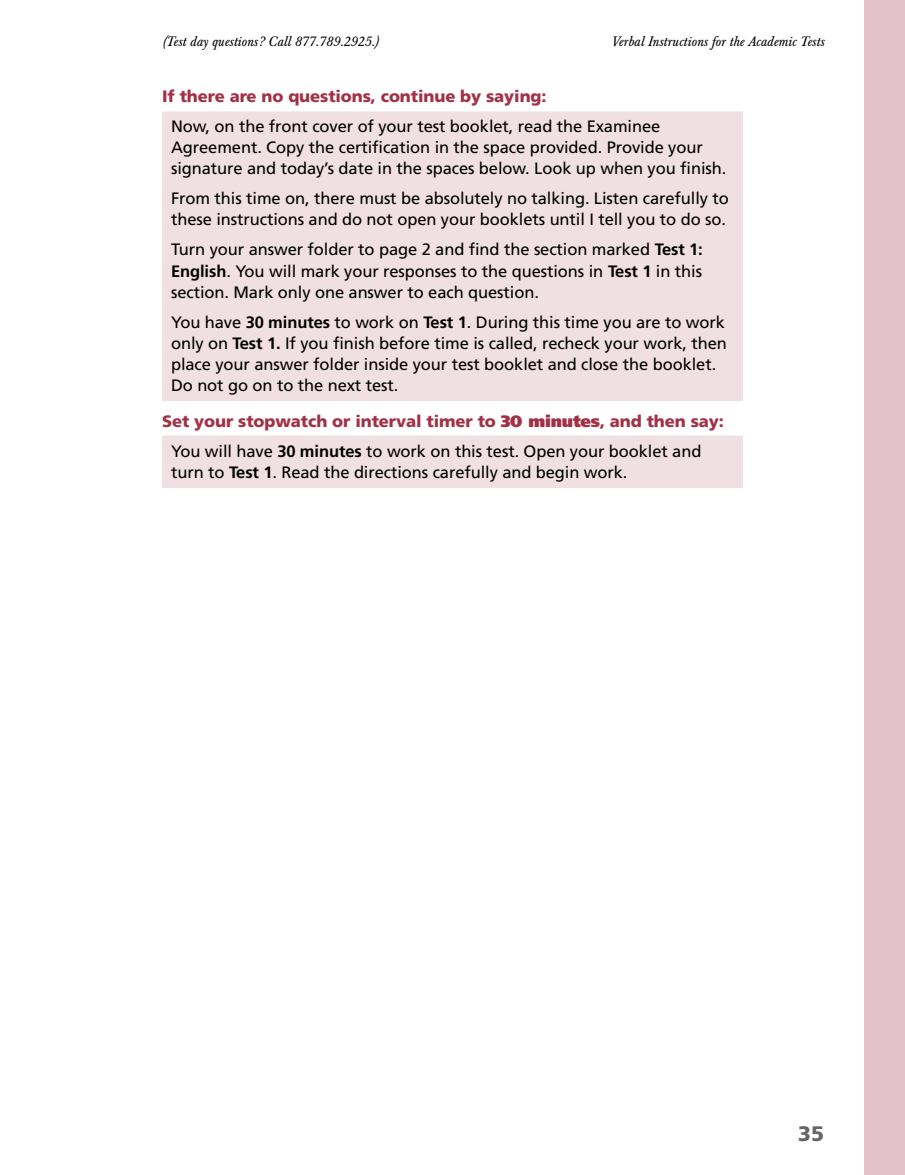
<style>
.page{position:relative;width:905px;height:1175px;background:#fff}
.page>*{position:absolute;margin:0;border:0;box-sizing:border-box;transform-origin:0 0}
.t1{font:900 21px "Frutiger LT Std";color:#666}
.t2{font:16.5px/21px "Frutiger LT Std";letter-spacing:-.005em;color:#000}
.t3{font:900 16.5px "Frutiger LT Std";letter-spacing:-.005em;color:#a23046}
.t4{font:italic 13.5px "Baskerville Pro";color:#000}
.s1{font-weight:700}
.s2{font-weight:900;color:#a23046}
</style>
<div class="page">
<div style="left:162px;top:111px;width:580px;height:290px;background:#f1e0e3"></div>
<div style="left:162px;top:435px;width:580px;height:53px;background:#f1e0e3"></div>
<div style="left:864px;top:0;width:40px;height:1174px;background:#e3c1c8"></div>
<p class="t4" style="left:162px;top:36px;width:218px">(Test day questions? Call 877.789.2925.)</p>
<p class="t4" style="left:611px;top:36px;width:214px">Verbal Instructions for the Academic Tests</p>
<p class="t3" style="left:162px;top:90px;width:386px">If there are no questions, continue by saying:</p>
<p class="t2" style="left:171px;top:117px;width:557px">Now, on the front cover of your test booklet, read the Examinee<br>Agreement. Copy the certification in the space provided. Provide your signature and today’s date in the spaces below. Look up when you finish.</p>
<p class="t2" style="left:171px;top:189px;width:559px">From this time on, there must be absolutely no talking. Listen carefully to these instructions and do not open your booklets until I tell you to do so.</p>
<p class="t2" style="left:171px;top:240px;width:533px;text-align:justify">Turn your answer folder to page 2 and find the section marked <span class="s1">Test 1:<br>English</span>. You will mark your responses to the questions in <span class="s1">Test 1</span> in this section. Mark only one answer to each question.</p>
<p class="t2" style="left:171px;top:312px;width:557px">You have <span class="s1">30 minutes</span> to work on <span class="s1">Test 1</span>. During this time you are to work only on <span class="s1">Test 1.</span> If you finish before time is called, recheck your work, then place your answer folder inside your test booklet and close the booklet.<br>Do not go on to the next test.</p>
<p class="t2" style="left:171px;top:407px;width:554px;line-height:30px;text-indent:-9px"><span class="s2">Set your stopwatch or interval timer to</span> <span class="s2">30 minutes</span><span class="s2">, and then say:<br></span>You will have <span class="s1">30 minutes</span> to work on this test. Open your booklet and</p>
<p class="t2" style="left:171px;top:462px;width:458px">turn to <span class="s1">Test 1</span>. Read the directions carefully and begin work.</p>
<p class="t1" style="left:798px;top:1125px;width:27px">35</p>
</div>
